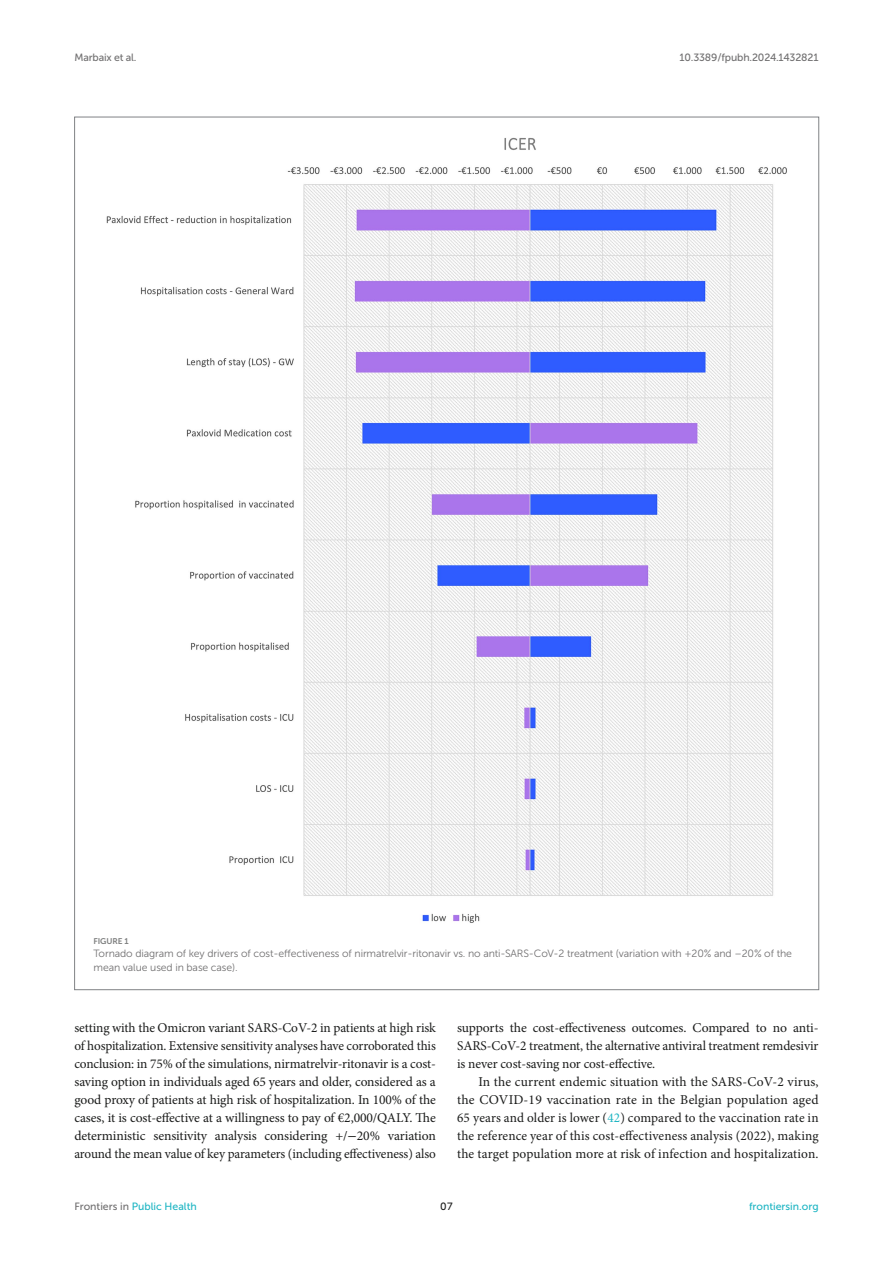
<style>
.page{position:relative;width:893px;height:1263px;background:#fff}
.page>*{position:absolute;margin:0;border:0;box-sizing:border-box;transform-origin:0 0}
.TEXT{font:13.5px/18px "Minion Pro";letter-spacing:-.01em;color:#1b1c1b;text-align:justify}
.FIG_LEG{font:10.5px/13.5px "Museo Sans 300";letter-spacing:-.01em;color:#706f70}
.t1{font:10.5px "Museo Sans 500";letter-spacing:-.015em;color:#706f70}
.t2{font:10.5px "Museo Sans 500";color:#1db5c3}
.t3{font:10.5px "Museo Sans 500";color:#1b1c1b}
.FIG_HD{font:8.25px "Museo Sans 700";letter-spacing:-.01em;color:#7e7f7f}
.s1{font-family:"STIX General"}
.s2{color:#1db5c3}
.s3{color:#706f70}
</style>
<div class="page">
<img style="left:106px;top:137px;width:681px;height:786px">
<p class="t1" style="left:74px;top:51px;width:64px">Marbaix et al.</p>
<p class="t1" style="left:679px;top:51px;width:140px">10.3389/fpubh.2024.1432821</p>
<p class="FIG_HD" style="left:94px;top:936px;width:37px">FIGURE 1</p>
<p class="FIG_LEG" style="left:94px;top:947px;width:700px">Tornado diagram of key drivers of cost-effectiveness of nirmatrelvir-ritonavir vs. no anti-SARS-CoV-2 treatment (variation with +20% and –20% of the mean value used in base case).</p>
<p class="TEXT" style="left:74px;top:1019px;width:363px">setting with the Omicron variant SARS-CoV-2 in patients at high risk of hospitalization. Extensive sensitivity analyses have corroborated this conclusion: in 75% of the simulations, nirmatrelvir-ritonavir is a cost&shy;saving option in individuals aged 65 years and older, considered as a good proxy of patients at high risk of hospitalization. In 100% of the cases, it is cost-effective at a willingness to pay of €2,000/QALY. The deterministic sensitivity analysis considering +/<span class="s1">−</span>20% variation around the mean value of key parameters (including effectiveness) also</p>
<p class="TEXT" style="left:457px;top:1019px;width:363px">supports the cost-effectiveness outcomes. Compared to no anti-SARS-CoV-2 treatment, the alternative antiviral treatment remdesivir is never cost-saving nor cost-effective.</p>
<p class="TEXT" style="left:457px;top:1073px;width:363px;text-indent:21px">In the current endemic situation with the SARS-CoV-2 virus, the COVID-19 vaccination rate in the Belgian population aged 65 years and older is lower (<span class="s2">42</span>) compared to the vaccination rate in the reference year of this cost-effectiveness analysis (2022), making the target population more at risk of infection and hospitalization.</p>
<p class="t2" style="left:74px;top:1200px;width:124px"><span class="s3">Frontiers in</span> Public Health</p>
<p class="t3" style="left:440px;top:1200px;width:14px">07</p>
<p class="t2" style="left:749px;top:1200px;width:71px">frontiersin.org</p>
</div>
